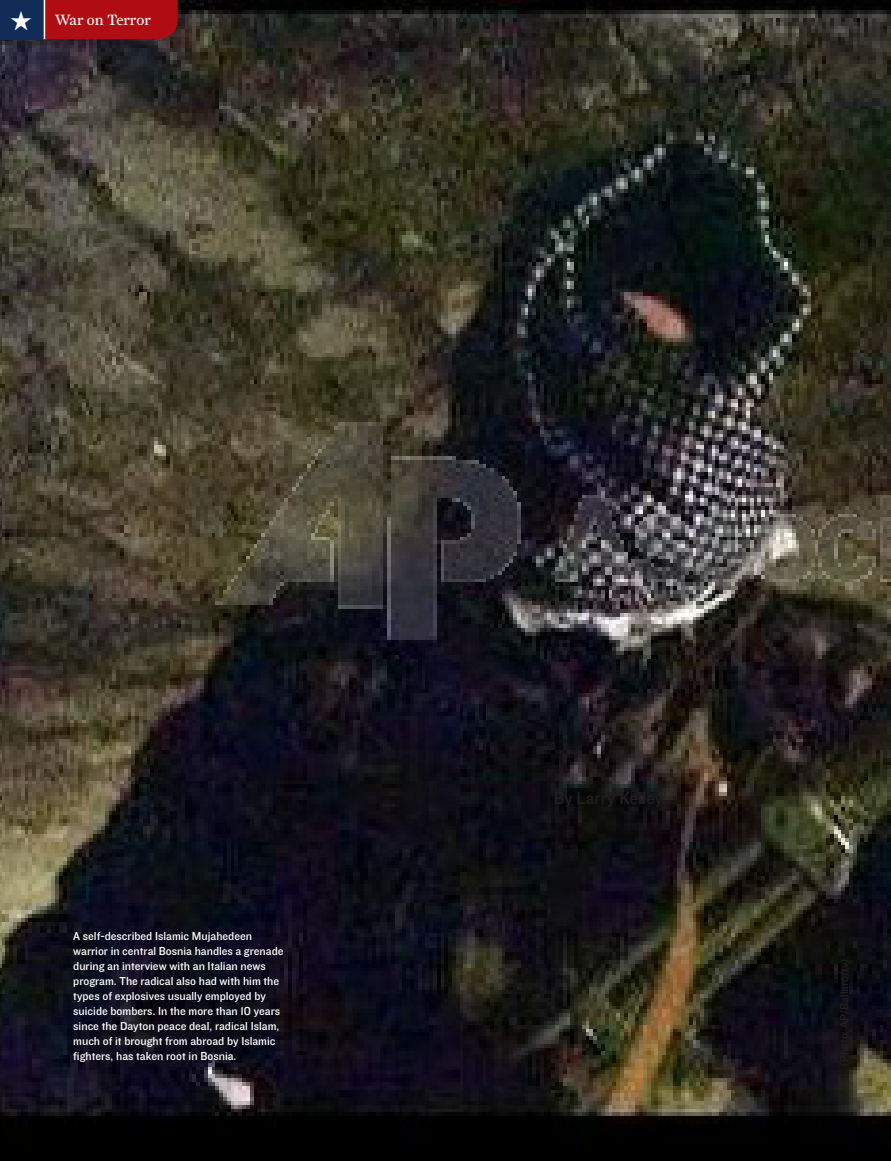
<style>
.page{position:relative;width:891px;height:1161px;background:#fff}
.page>*{position:absolute;margin:0;border:0;box-sizing:border-box;transform-origin:0 0}
.t1{font:18px "Knockout 31 Junior Middlewt";color:#231f20}
.t2{font:15px "Farnham Display";color:#fff}
.t3{font:12px/15px "Knockout 31 Junior Middlewt";color:#fff}
</style>
<div class="page">
<img style="left:0;top:0;width:890px;height:1161px">
<svg style="left:0;top:0;width:178px;height:39px;background:#871626"></svg>
<p class="t2" style="left:55px;top:12px;width:97px">War on Terror</p>
<p class="t3" style="left:73px;top:928px;width:212px">A self-described Islamic Mujahedeen warrior in central Bosnia handles a grenade during an interview with an Italian news program. The radical also had with him the types of explosives usually employed by suicide bombers. In the more than 10 years since the Dayton peace deal, radical Islam, much of it brought from abroad by Islamic fighters, has taken root in Bosnia.</p>
<p class="t1" style="left:554px;top:786px;width:111px">By Larry Kelley</p>
</div>
